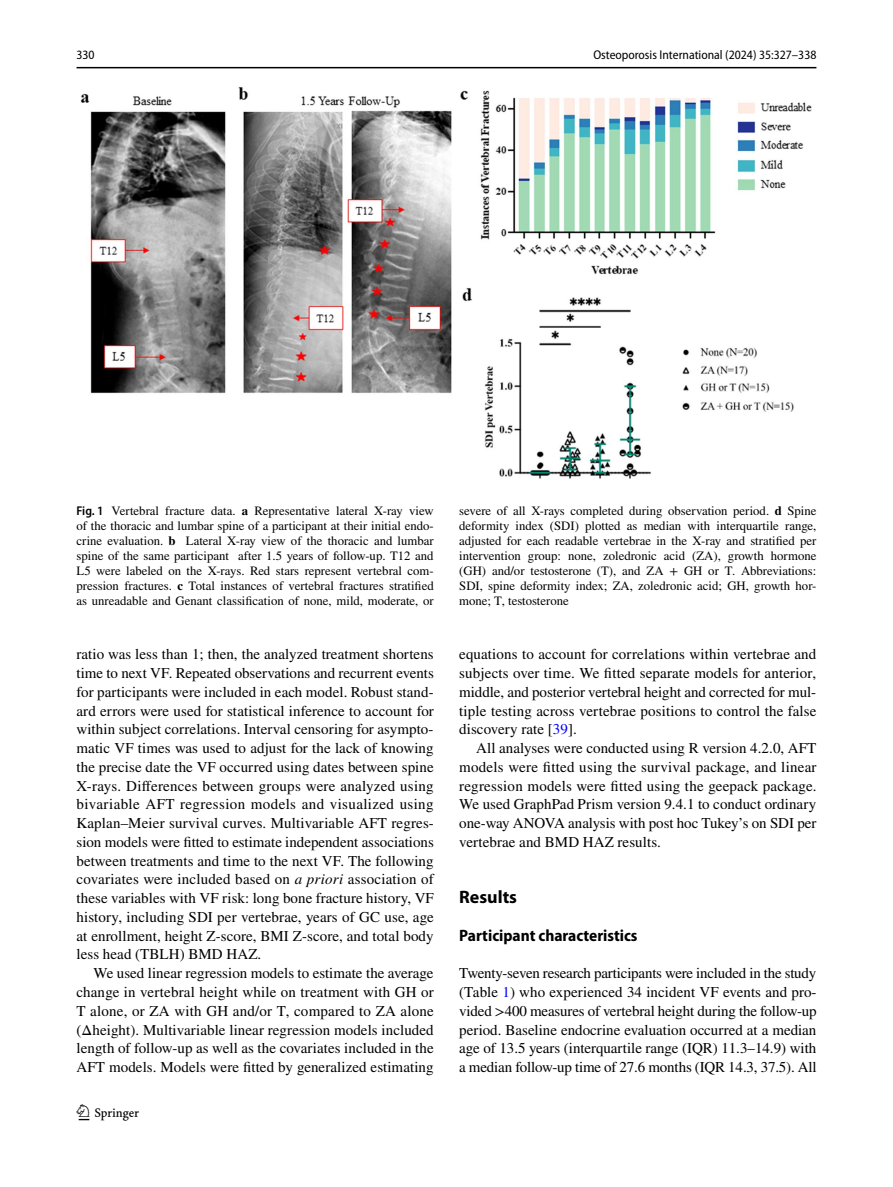
<style>
.page{position:relative;width:893px;height:1187px;background:#fff}
.page>*{position:absolute;margin:0;border:0;box-sizing:border-box;transform-origin:0 0}
.t1{font:22.5px "Springnew Regular 2";color:#000}
.t2{font:700 18px "Myriad Pro";color:#000}
.t3{font:700 semi-condensed 16.5px "Myriad Pro";color:#000}
.t4{font:15px/18.8px "STIX";letter-spacing:.005em;color:#000;text-align:justify}
.t5{font:12.75px/15px "STIX";color:#000;text-align:justify}
.t6{font:semi-condensed 12.75px "Myriad Pro";color:#000}
.s1{font-family:"Myriad Pro";font-weight:600;font-stretch:semi-condensed}
.s2{font-weight:700}
.s3{font-style:italic}
.s4{color:#00f}
</style>
<div class="page">
<hr style="left:77px;top:67px;width:739px;height:1px;background:#000">
<img style="left:81px;top:87px;width:731px;height:392px">
<p class="t6" style="left:77px;top:48px;width:20px">330</p>
<p class="t6" style="left:593px;top:48px;width:225px">Osteoporosis International (2024) 35:327–338</p>
<p class="t5" style="left:77px;top:503px;width:359px"><span class="s1">Fig. 1</span> Vertebral fracture data. <span class="s2">a</span> Representative lateral X-ray view of the thoracic and lumbar spine of a participant at their initial endo&shy;crine evaluation. <span class="s2">b</span> Lateral X-ray view of the thoracic and lumbar spine of the same participant after 1.5 years of follow-up. T12 and L5 were labeled on the X-rays. Red stars represent vertebral com&shy;pression fractures. <span class="s2">c</span> Total instances of vertebral fractures stratified as unreadable and Genant classification of none, mild, moderate, or</p>
<p class="t5" style="left:459px;top:503px;width:359px">severe of all X-rays completed during observation period. <span class="s2">d</span> Spine deformity index (SDI) plotted as median with interquartile range, adjusted for each readable vertebrae in the X-ray and stratified per intervention group: none, zoledronic acid (ZA), growth hormone (GH) and/or testosterone (T), and ZA + GH or T. Abbreviations:<br>SDI, spine deformity index; ZA, zoledronic acid; GH, growth hor&shy;mone; T, testosterone</p>
<p class="t4" style="left:77px;top:646px;width:359px">ratio was less than 1; then, the analyzed treatment shortens time to next VF. Repeated observations and recurrent events for participants were included in each model. Robust stand&shy;ard errors were used for statistical inference to account for within subject correlations. Interval censoring for asympto&shy;matic VF times was used to adjust for the lack of knowing the precise date the VF occurred using dates between spine X-rays. Differences between groups were analyzed using bivariable AFT regression models and visualized using Kaplan–Meier survival curves. Multivariable AFT regres&shy;sion models were fitted to estimate independent associations between treatments and time to the next VF. The following covariates were included based on <span class="s3">a priori</span> association of these variables with VF risk: long bone fracture history, VF history, including SDI per vertebrae, years of GC use, age at enrollment, height Z-score, BMI Z-score, and total body less head (TBLH) BMD HAZ.</p>
<p class="t4" style="left:77px;top:964px;width:359px;text-indent:17px">We used linear regression models to estimate the average change in vertebral height while on treatment with GH or T alone, or ZA with GH and/or T, compared to ZA alone (Δheight). Multivariable linear regression models included length of follow-up as well as the covariates included in the AFT models. Models were fitted by generalized estimating</p>
<h1 class="t1" style="left:79px;top:1104px;width:62px">1 3</h1>
<p class="t4" style="left:459px;top:646px;width:359px">equations to account for correlations within vertebrae and subjects over time. We fitted separate models for anterior, middle, and posterior vertebral height and corrected for mul&shy;tiple testing across vertebrae positions to control the false discovery rate [<span class="s4">39</span>].</p>
<p class="t4" style="left:459px;top:739px;width:359px;text-indent:17px">All analyses were conducted using R version 4.2.0, AFT models were fitted using the survival package, and linear regression models were fitted using the geepack package.<br>We used GraphPad Prism version 9.4.1 to conduct ordinary one-way ANOVA analysis with post hoc Tukey’s on SDI per vertebrae and BMD HAZ results.</p>
<p class="t2" style="left:459px;top:885px;width:59px">Results</p>
<p class="t3" style="left:459px;top:925px;width:180px">Participant characteristics</p>
<p class="t4" style="left:459px;top:964px;width:359px">Twenty-seven research participants were included in the study (Table <span class="s4">1</span>) who experienced 34 incident VF events and pro&shy;vided &gt;400 measures of vertebral height during the follow-up period. Baseline endocrine evaluation occurred at a median age of 13.5 years (interquartile range (IQR) 11.3–14.9) with a median follow-up time of 27.6 months (IQR 14.3, 37.5). All</p>
</div>
